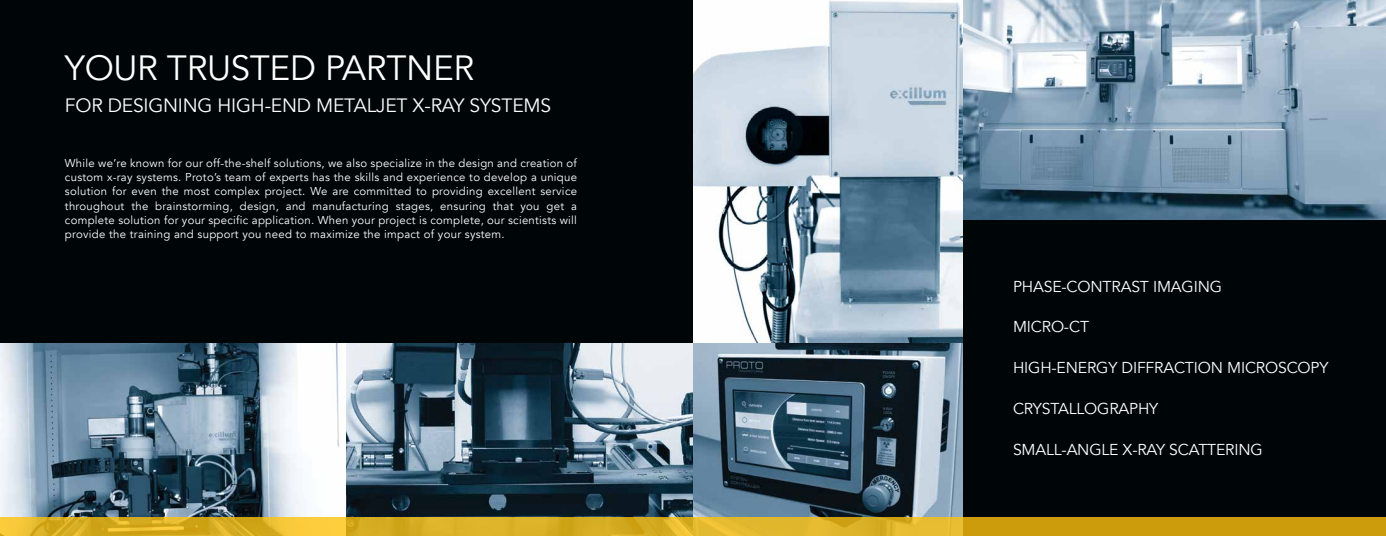
<style>
.page{position:relative;width:1386px;height:536px;background:#fff}
.page>*{position:absolute;margin:0;border:0;box-sizing:border-box;transform-origin:0 0}
.t1{font:35px "Avenir";letter-spacing:-.01em;color:#fff}
.t2{font:19.25px "Avenir";letter-spacing:-.01em;color:#fff}
.t3{font:15.75px "Avenir";letter-spacing:-.01em;color:#fff}
.t4{font:11.38px/14px "Avenir";letter-spacing:.025em;color:#fff;text-align:justify}
</style>
<div class="page">
<div style="left:0;top:0;width:1386px;height:517px;background:#000608"></div>
<img style="left:963px;top:0;width:423px;height:219px">
<img style="left:0;top:343px;width:346px;height:174px">
<svg style="left:346px;top:343px;width:347px;height:174px;background:#556b79"></svg>
<img style="left:693px;top:0;width:270px;height:517px">
<svg style="left:0;top:517px;width:1386px;height:19px;background:#d8ac1e"></svg>
<h1 class="t1" style="left:65px;top:47px;width:411px">YOUR TRUSTED PARTNER</h1>
<h2 class="t2" style="left:65px;top:94px;width:488px">FOR DESIGNING HIGH-END METALJET X-RAY SYSTEMS</h2>
<p class="t4" style="left:65px;top:157px;width:514px">While we’re known for our off-the-shelf solutions, we also specialize in the design and creation of custom x-ray systems. Proto’s team of experts has the skills and experience to develop a unique solution for even the most complex project. We are committed to providing excellent service throughout the brainstorming, design, and manufacturing stages, ensuring that you get a complete solution for your specific application. When your project is complete, our scientists will provide the training and support you need to maximize the impact of your system.</p>
<h3 class="t3" style="left:1013px;top:277px;width:210px">PHASE-CONTRAST IMAGING</h3>
<h3 class="t3" style="left:1013px;top:317px;width:78px">MICRO-CT</h3>
<h3 class="t3" style="left:1013px;top:358px;width:317px">HIGH-ENERGY DIFFRACTION MICROSCOPY</h3>
<h3 class="t3" style="left:1013px;top:399px;width:147px">CRYSTALLOGRAPHY</h3>
<h3 class="t3" style="left:1013px;top:439px;width:251px">SMALL-ANGLE X-RAY SCATTERING</h3>
</div>
